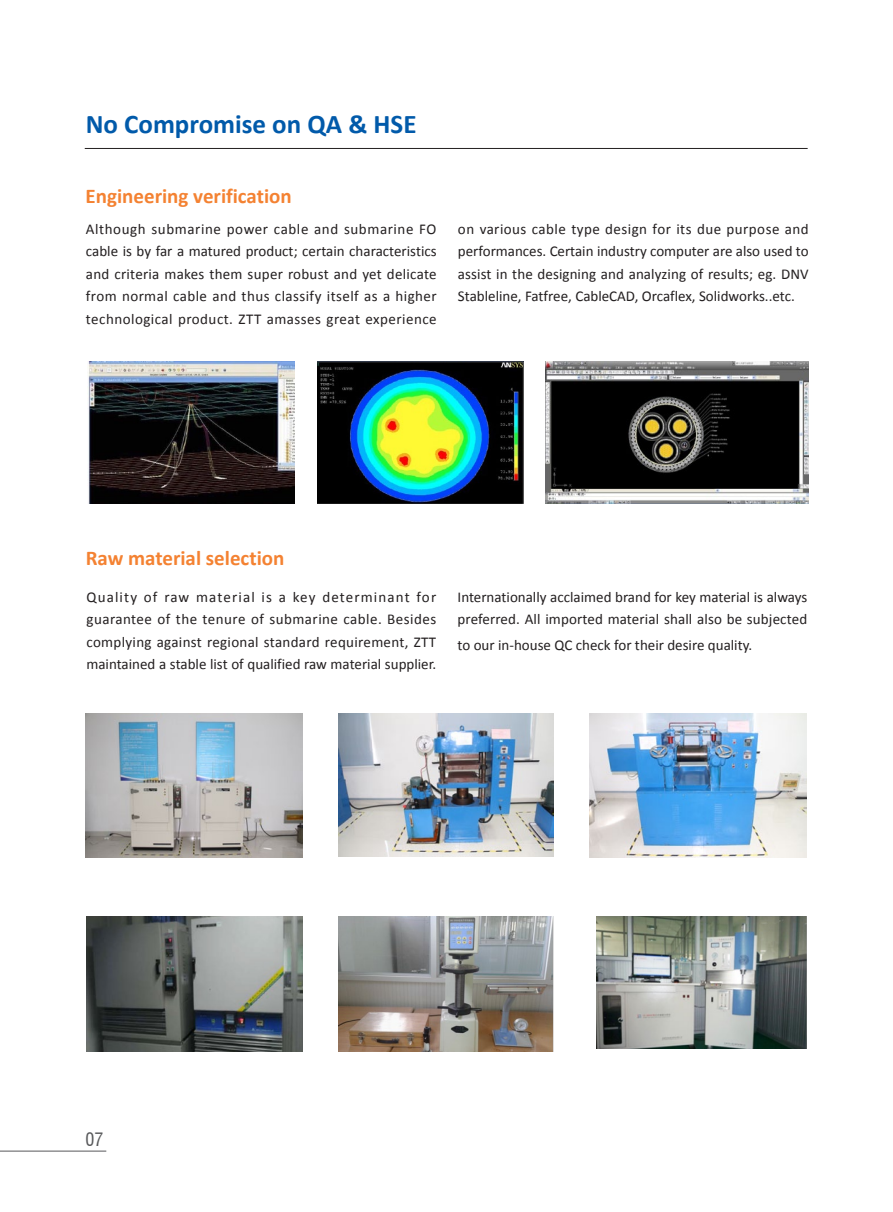
<style>
.page{position:relative;width:893px;height:1212px;background:#fff}
.page>*{position:absolute;margin:0;border:0;box-sizing:border-box;transform-origin:0 0}
.t1{font:700 27px "Calibri";color:#015aaa}
.t2{font:700 21px "Calibri";color:#f48232}
.t3{font:condensed 18px "Swiss 721 BT";color:#57585a}
.断后3厘米{font:15px/22.5px "Calibri";color:#231f20;text-align:justify}
</style>
<div class="page">
<hr style="left:0;top:1151px;width:106px;height:1px;background:#57585a">
<hr style="left:85px;top:148px;width:723px;height:1px;background:#231f20">
<img style="left:88px;top:362px;width:206px;height:141px">
<img style="left:317px;top:362px;width:207px;height:141px">
<img style="left:590px;top:713px;width:217px;height:144px">
<img style="left:339px;top:713px;width:214px;height:143px">
<img style="left:85px;top:713px;width:218px;height:144px">
<img style="left:545px;top:362px;width:264px;height:141px">
<img style="left:339px;top:916px;width:214px;height:136px">
<img style="left:596px;top:916px;width:211px;height:132px">
<img style="left:86px;top:916px;width:217px;height:136px">
<p class="t1" style="left:86px;top:106px;width:332px">No Compromise on QA &amp; HSE</p>
<p class="t2" style="left:86px;top:182px;width:208px">Engineering verification</p>
<p class="断后3厘米" style="left:86px;top:218px;width:352px">Although submarine power cable and submarine FO cable is by far a matured product; certain characteristics and criteria makes them super robust and yet delicate from normal cable and thus classify itself as a higher technological product. ZTT amasses great experience</p>
<p class="断后3厘米" style="left:458px;top:218px;width:352px">on various cable type design for its due purpose and performances. Certain industry computer are also used to assist in the designing and analyzing of results; eg. DNV Stableline, Fatfree, CableCAD, Orcaflex, Solidworks..etc.</p>
<p class="t2" style="left:86px;top:544px;width:200px">Raw material selection</p>
<p class="断后3厘米" style="left:86px;top:585px;width:351px">Quality of raw material is a key determinant for guarantee of the tenure of submarine cable. Besides complying against regional standard requirement, ZTT maintained a stable list of qualified raw material supplier.</p>
<p class="断后3厘米" style="left:458px;top:585px;width:351px">Internationally acclaimed brand for key material is always preferred. All imported material shall also be subjected</p>
<p class="断后3厘米" style="left:458px;top:633px;width:296px">to our in-house QC check for their desire quality.</p>
<p class="t3" style="left:85px;top:1129px;width:19px">07</p>
</div>
